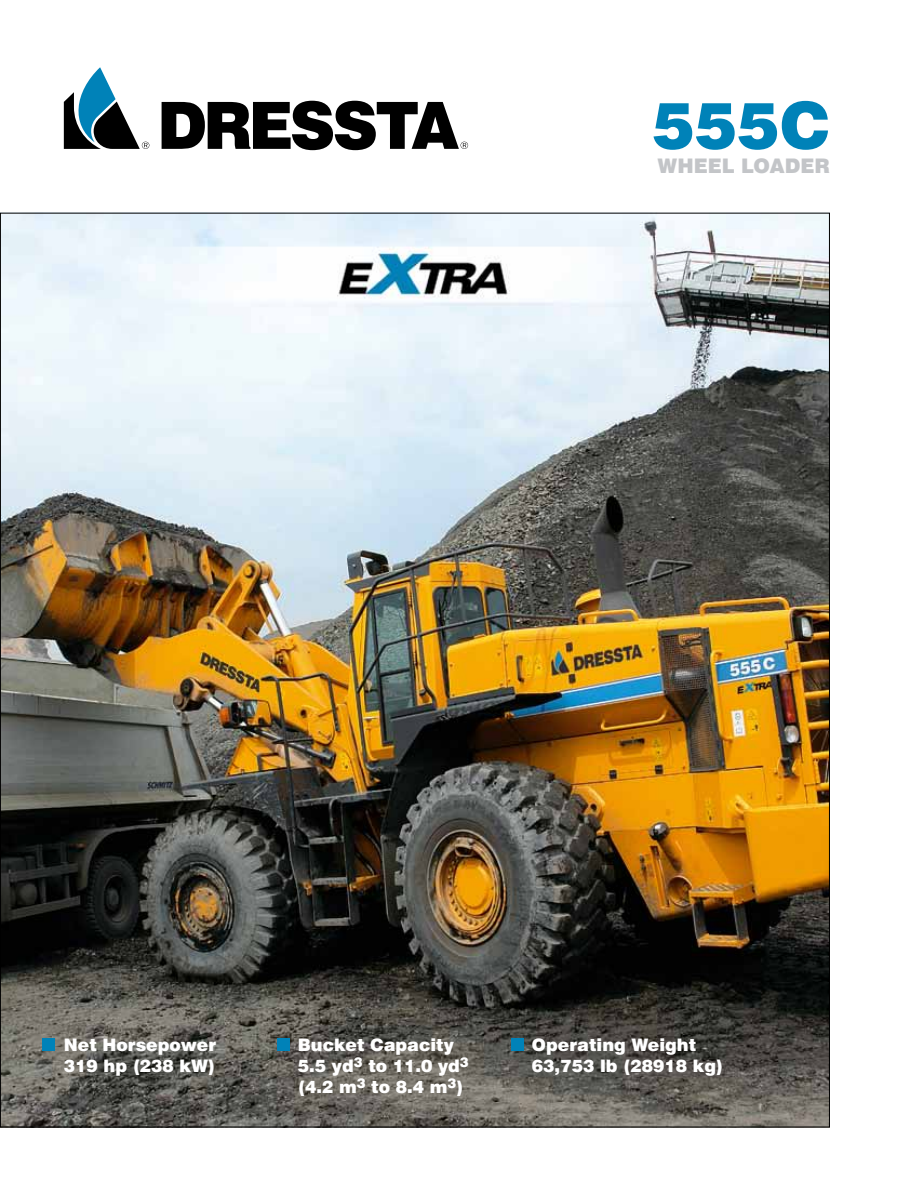
<style>
.page{position:relative;width:915px;height:1187px;background:#fff}
.page>*{position:absolute;margin:0;border:0;box-sizing:border-box;transform-origin:0 0}
.t1{font:64.5px "Swis 721 Blk EU";color:#0082b8}
.t2{font:20.1px "Swis 721 Blk EU";color:#c3c5c8}
.t3{font:17.25px/21px "Swis 721 Blk EU";color:#fff}
</style>
<div class="page">
<img style="left:2px;top:215px;width:825px;height:910px">
<svg style="left:64px;top:67px;width:85px;height:82px"></svg>
<svg style="left:161px;top:101px;width:307px;height:49px"></svg>
<img style="left:0;top:0;width:1px;height:247px">
<div style="left:43px;top:1037px;width:12px;height:13px;background:#0082b8"></div>
<div style="left:276px;top:1037px;width:13px;height:13px;background:#0082b8"></div>
<div style="left:510px;top:1037px;width:13px;height:13px;background:#0082b8"></div>
<h1 class="t1" style="left:652px;top:84px;width:179px">555C</h1>
<p class="t2" style="left:657px;top:152px;width:174px">WHEEL LOADER</p>
<p class="t3" style="left:64px;top:1034px;width:154px">Net Horsepower<br>319 hp (238 kW)</p>
<p class="t3" style="left:298px;top:1034px;width:172px">Bucket Capacity<br>5.5 yd<sup>3</sup> to 11.0 yd<sup>3 </sup>(4.2 m<sup>3</sup> to 8.4 m<sup>3</sup>)</p>
<p class="t3" style="left:531px;top:1034px;width:192px">Operating Weight<br>63,753 lb (28918 kg)</p>
</div>
